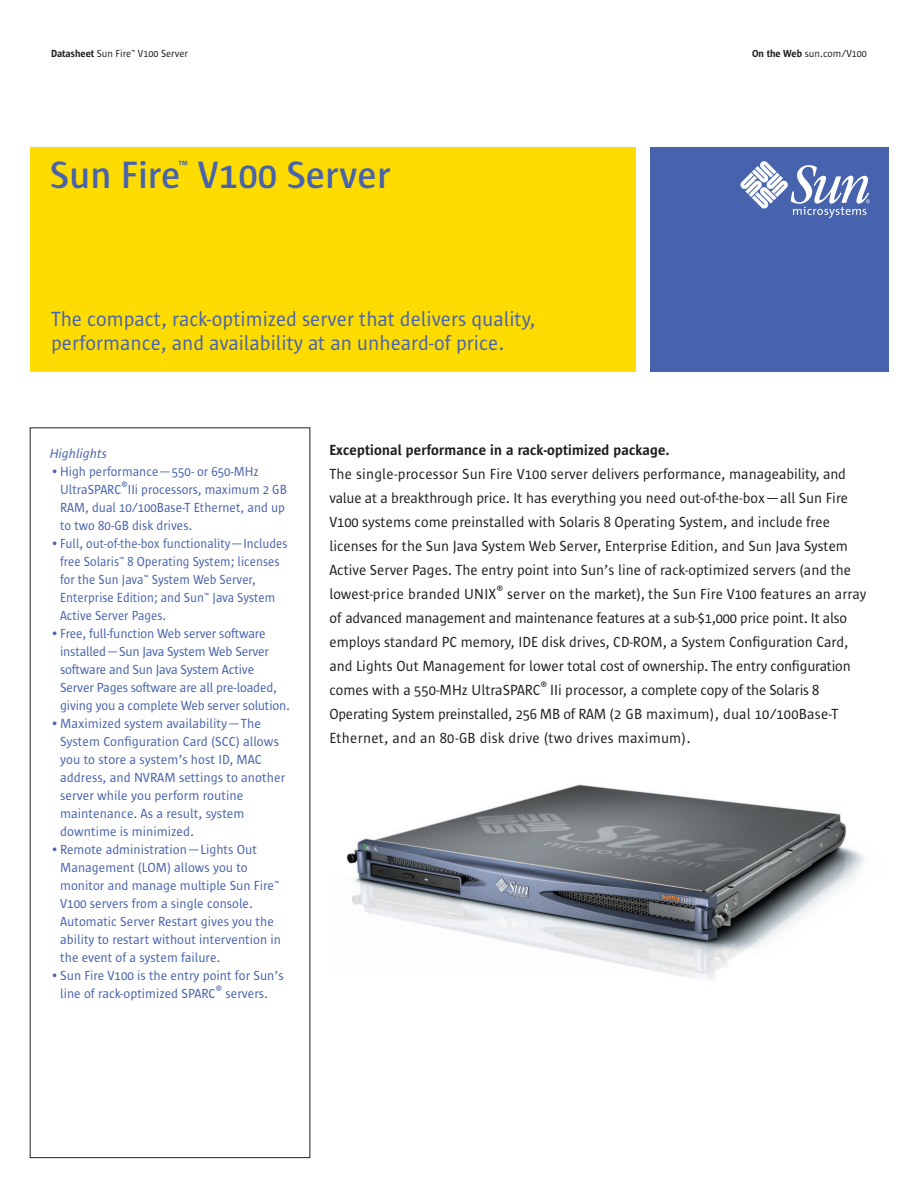
<style>
.page{position:relative;width:918px;height:1188px;background:#fff}
.page>*{position:absolute;margin:0;border:0;box-sizing:border-box;transform-origin:0 0}
.t1{font:600 39px "Sun Sans";color:#4863ae}
.t2{font:21px/24px "Sun Sans";color:#4863ae}
.t3{font:15px/24px "Sun Sans";color:#231f20}
.t4{font:600 15px "Sun Sans";letter-spacing:.015em;color:#231f20}
.t5{font:13.5px/18px "Sun Sans";color:#4863ae}
.t6{font:italic 13.5px "Sun Sans";color:#4863ae}
.t7{font:10.5px "Sun Sans";color:#231f20}
.s1{font-weight:600}
</style>
<div class="page">
<div style="left:30px;top:147px;width:605px;height:224px;background:#ffdc01"></div>
<div style="left:650px;top:147px;width:238px;height:224px;background:#4863ae"></div>
<svg style="left:740px;top:161px;width:130px;height:57px"></svg>
<img style="left:346px;top:784px;width:519px;height:197px">
<p class="t7" style="left:51px;top:49px;width:139px"><span class="s1">Datasheet</span> Sun Fire™ V100 Server</p>
<p class="t7" style="left:752px;top:49px;width:116px"><span class="s1">On the Web</span> sun.com/V100</p>
<h1 class="t1" style="left:50px;top:161px;width:342px">Sun Fire<sup>™</sup> V100 Server</h1>
<h2 class="t2" style="left:51px;top:309px;width:486px">The compact, rack-optimized server that delivers quality, performance, and availability at an unheard-of price.</h2>
<p class="t6" style="left:50px;top:449px;width:59px">Highlights</p>
<p class="t5" style="left:60px;top:464px;width:228px;text-indent:-9px">• High performance—550- or 650-MHz UltraSPARC<sup>®</sup>IIi processors, maximum 2 GB RAM, dual 10/100Base-T Ethernet, and up to two 80-GB disk drives.</p>
<p class="t5" style="left:60px;top:536px;width:229px;text-indent:-9px">• Full, out-of-the-box functionality—Includes free Solaris™ 8 Operating System; licenses for the Sun Java™ System Web Server, Enterprise Edition; and Sun™ Java System Active Server Pages.</p>
<p class="t5" style="left:60px;top:626px;width:231px;text-indent:-9px">• Free, full-function Web server software installed—Sun Java System Web Server software and Sun Java System Active Server Pages software are all pre-loaded, giving you a complete Web server solution.</p>
<p class="t5" style="left:60px;top:716px;width:227px;text-indent:-9px">• Maximized system availability—The System Configuration Card (SCC) allows you to store a system’s host ID, MAC address, and NVRAM settings to another server while you perform routine maintenance. As a result, system downtime is minimized.</p>
<p class="t5" style="left:60px;top:842px;width:222px;text-indent:-9px">• Remote administration—Lights Out Management (LOM) allows you to monitor and manage multiple Sun Fire™ V100 servers from a single console.<br>Automatic Server Restart gives you the ability to restart without intervention in the event of a system failure.</p>
<p class="t5" style="left:52px;top:968px;width:234px;text-align:center">• Sun Fire V100 is the entry point for Sun’s line of rack-optimized SPARC<sup>®</sup> servers.</p>
<p class="t4" style="left:329px;top:444px;width:342px">Exceptional performance in a rack-optimized package.</p>
<p class="t3" style="left:329px;top:463px;width:539px">The single-processor Sun Fire V100 server delivers performance, manageability, and value at a breakthrough price. It has everything you need out-of-the-box—all Sun Fire V100 systems come preinstalled with Solaris 8 Operating System, and include free licenses for the Sun Java System Web Server, Enterprise Edition, and Sun Java System Active Server Pages. The entry point into Sun’s line of rack-optimized servers (and the lowest-price branded UNIX<sup>®</sup> server on the market), the Sun Fire V100 features an array of advanced management and maintenance features at a sub-$1,000 price point. It also employs standard PC memory, IDE disk drives, CD-ROM, a System Configuration Card, and Lights Out Management for lower total cost of ownership. The entry configuration comes with a 550-MHz UltraSPARC<sup>®</sup> IIi processor, a complete copy of the Solaris 8<br>Operating System preinstalled, 256 MB of RAM (2 GB maximum), dual 10/100Base-T Ethernet, and an 80-GB disk drive (two drives maximum).</p>
</div>
